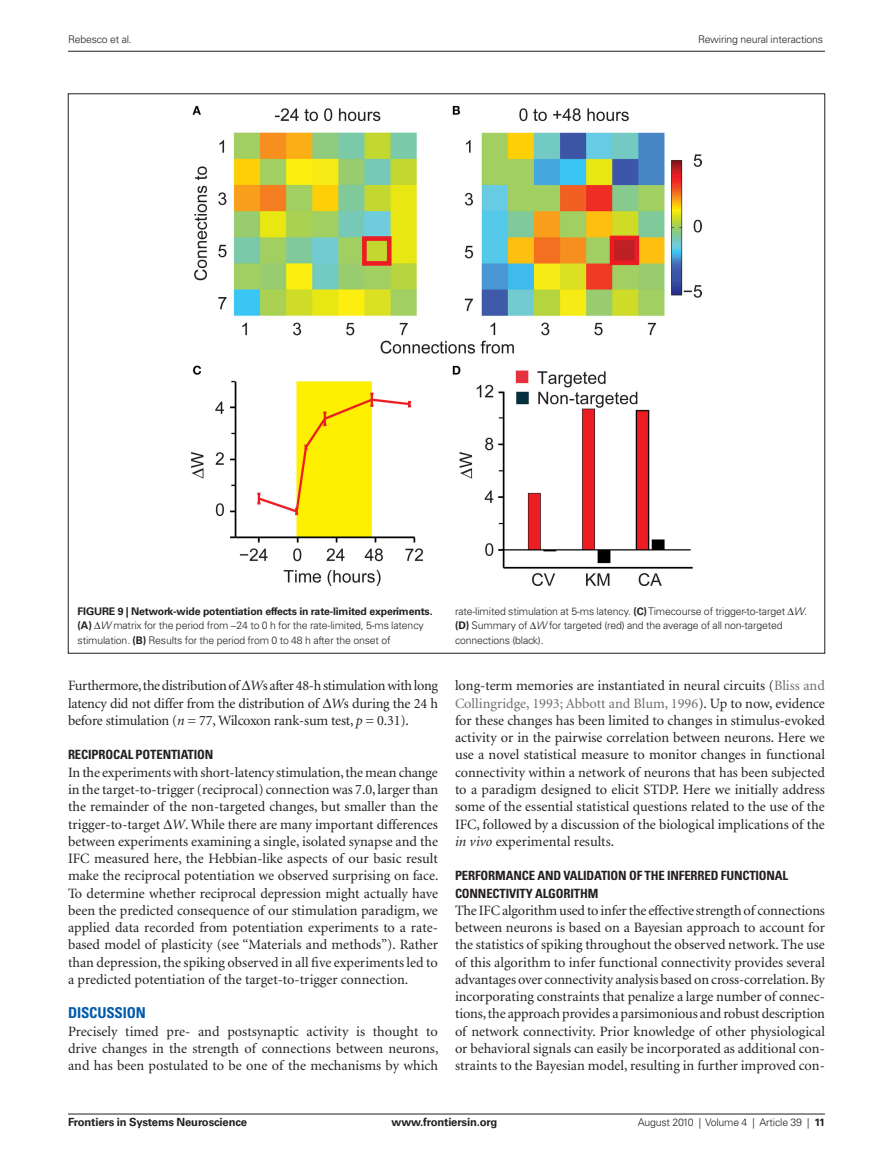
<style>
.page{position:relative;width:893px;height:1170px;background:#fff}
.page>*{position:absolute;margin:0;border:0;box-sizing:border-box;transform-origin:0 0}
.ART_tx_title1{font:700 condensed 15px "Univers";letter-spacing:-.01em;color:#015aaa}
.ART_tx1{font:14.25px/17.2px "Minion";color:#231f20;text-align:justify}
.ART_tx{font:14.25px/17.2px "Minion";letter-spacing:-.015em;color:#231f20;text-align:justify}
.ART_tx_title2{font:700 condensed 12.75px/17.2px "Univers";letter-spacing:-.01em;color:#231f20}
.t1{font:700 11.25px "Univers";letter-spacing:-.015em;color:#231f20}
.FIGURE_tx{font:300 10.5px/14.2px "Univers";letter-spacing:-.015em;color:#231f20}
.s1{font-weight:700}
.s2{font-style:italic}
.s3{color:#6c6d70}
</style>
<div class="page">
<hr style="left:68px;top:1113px;width:757px;height:1px;background:#231f20">
<hr style="left:68px;top:51px;width:757px;height:1px;background:#231f20">
<img style="left:191px;top:105px;width:511px;height:480px">
<p class="FIGURE_tx" style="left:68px;top:32px;width:65px">Rebesco et al.</p>
<p class="FIGURE_tx" style="left:698px;top:32px;width:127px">Rewiring neural interactions</p>
<p class="FIGURE_tx" style="left:78px;top:604px;width:357px"><span class="s1">Figure 9 | Network-wide potentiation effects in rate-limited experiments. (A)</span> ∆<span class="s2">W</span> matrix for the period from −24 to 0 h for the rate-limited, 5-ms latency stimulation. <span class="s1">(B)</span> Results for the period from 0 to 48 h after the onset of</p>
<p class="FIGURE_tx" style="left:455px;top:604px;width:354px">rate-limited stimulation at 5-ms latency. <span class="s1">(C)</span> Timecourse of trigger-to-target ∆<span class="s2">W</span>. <span class="s1">(D)</span> Summary of ∆<span class="s2">W</span> for targeted (red) and the average of all non-targeted connections (black).</p>
<p class="ART_tx" style="left:68px;top:677px;width:371px">Furthermore, the distribution of ∆<span class="s2">W</span>s after 48-h stimulation with long latency did not differ from the distribution of ∆<span class="s2">W</span>s during the 24 h before stimulation (<span class="s2">n</span> = 77, Wilcoxon rank-sum test, <span class="s2">p</span> = 0.31).</p>
<p class="ART_tx_title2" style="left:68px;top:746px;width:147px">RECIPROCAL POTENTIATION</p>
<p class="ART_tx1" style="left:68px;top:764px;width:372px">In the experiments with short-latency stimulation, the mean change in the target-to-trigger (reciprocal) connection was 7.0, larger than the remainder of the non-targeted changes, but smaller than the trigger-to-target ∆<span class="s2">W</span>. While there are many important differences between experiments examining a single, isolated synapse and the IFC measured here, the Hebbian-like aspects of our basic result make the reciprocal potentiation we observed surprising on face.<br>To determine whether reciprocal depression might actually have been the predicted consequence of our stimulation paradigm, we applied data recorded from potentiation experiments to a rate&shy;based model of plasticity (see “Materials and methods”). Rather than depression, the spiking observed in all five experiments led to a predicted potentiation of the target-to-trigger connection.</p>
<p class="ART_tx_title1" style="left:68px;top:1003px;width:79px">DISCUSSION</p>
<p class="ART_tx1" style="left:68px;top:1022px;width:372px">Precisely timed pre- and postsynaptic activity is thought to drive changes in the strength of connections between neurons, and has been postulated to be one of the mechanisms by which</p>
<p class="ART_tx1" style="left:455px;top:677px;width:371px">long-term memories are instantiated in neural circuits (<span class="s3">Bliss and Collingridge, 1993; Abbott and Blum, 1996</span>). Up to now, evidence for these changes has been limited to changes in stimulus-evoked activity or in the pairwise correlation between neurons. Here we use a novel statistical measure to monitor changes in functional connectivity within a network of neurons that has been subjected to a paradigm designed to elicit STDP. Here we initially address some of the essential statistical questions related to the use of the IFC, followed by a discussion of the biological implications of the <span class="s2">in vivo</span> experimental results.</p>
<p class="ART_tx_title2" style="left:455px;top:867px;width:335px">PERFORMANCE AND VALIDATION OF THE INFERRED FUNCTIONAL<br>CONNECTIVITY ALGORITHM</p>
<p class="ART_tx1" style="left:455px;top:902px;width:372px">The IFC algorithm used to infer the effective strength of connections between neurons is based on a Bayesian approach to account for the statistics of spiking throughout the observed network. The use of this algorithm to infer functional connectivity provides several advantages over connectivity analysis based on cross-correlation. By incorporating constraints that penalize a large number of connec&shy;tions, the approach provides a parsimonious and robust description of network connectivity. Prior knowledge of other physiological or behavioral signals can easily be incorporated as additional con&shy;straints to the Bayesian model, resulting in further improved con-</p>
<p class="t1" style="left:68px;top:1115px;width:181px">Frontiers in Systems Neuroscience</p>
<p class="t1" style="left:392px;top:1115px;width:107px">www.frontiersin.org</p>
<p class="FIGURE_tx" style="left:638px;top:1115px;width:189px">August 2010 | Volume 4 | Article 39 | <span class="s1">11</span></p>
</div>
